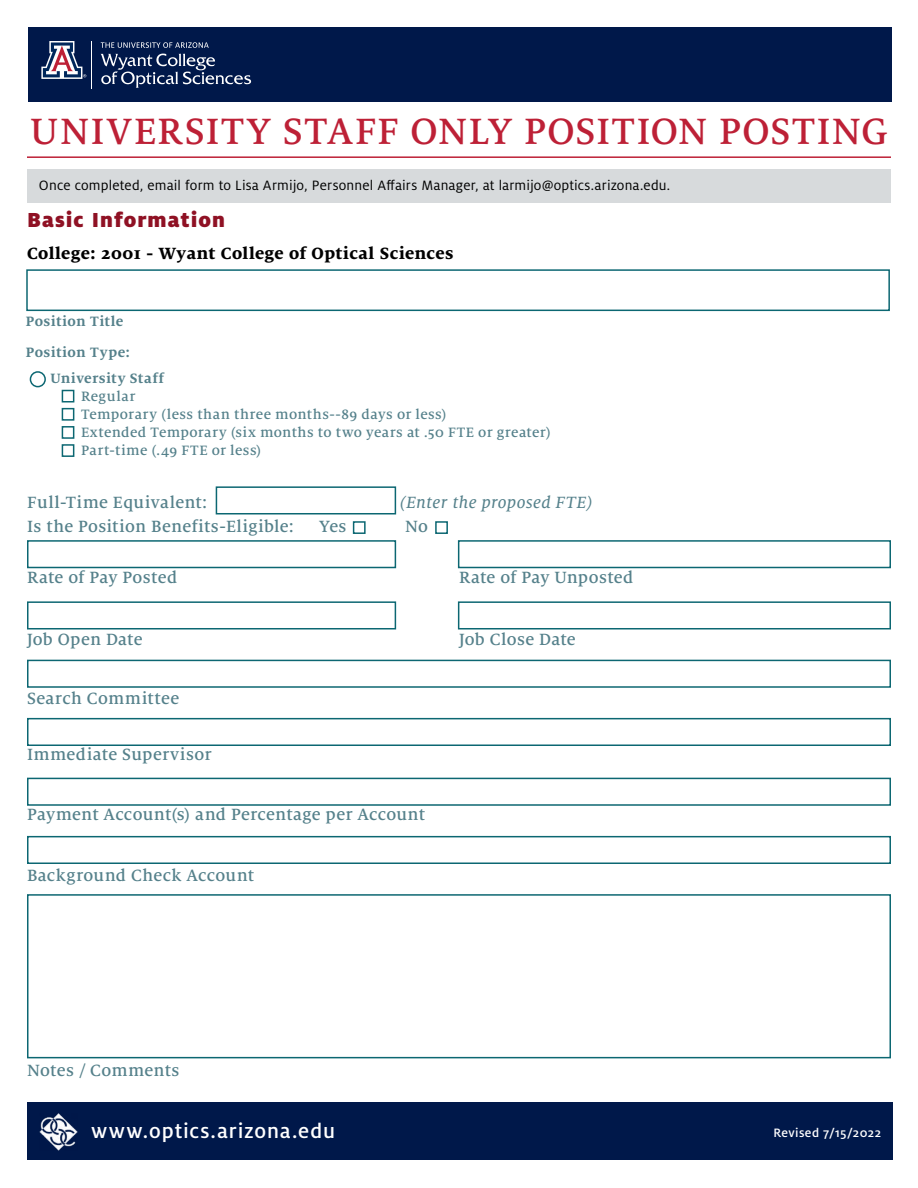
<style>
.page{position:relative;width:918px;height:1188px;background:#fff}
.page>*{position:absolute;margin:0;border:0;box-sizing:border-box;transform-origin:0 0}
.t1{font:500 40.5px "Milo Serif OT";letter-spacing:.035em;color:#bd2036}
.t2{font:500 22.5px "Milo OT";letter-spacing:.04em;color:#fff}
.t3{font:900 22.5px "Milo OT";letter-spacing:.045em;color:#8f1124}
.t4{font:500 18px "Milo Serif OT";letter-spacing:.02em;color:#55818b}
.t5{font:800 18px "Milo Serif OT";letter-spacing:.02em;color:#000}
.t6{font:18px "Milo Serif OT Text Ita";letter-spacing:.02em;color:#55818b}
.t7{font:500 15px/18px "Milo Serif OT";letter-spacing:.03em;color:#55818b}
.t8{font:15px "Milo OT";letter-spacing:.01em;color:#000}
.t9{font:700 15px/30.8px "Milo Serif OT";letter-spacing:.025em;color:#55818b}
.t10{font:500 13.5px "Milo OT";letter-spacing:.03em;color:#fff}
</style>
<div class="page">
<div style="left:28px;top:27px;width:864px;height:75px;background:#00184a"></div>
<div style="left:27px;top:1102px;width:865px;height:58px;background:#00184a"></div>
<svg style="left:41px;top:41px;width:45px;height:38px"></svg>
<hr style="left:92px;top:41px;width:1px;height:47px;background:#fff">
<svg style="left:100px;top:54px;width:151px;height:34px"></svg>
<svg style="left:101px;top:42px;width:108px;height:6px"></svg>
<img style="left:40px;top:1114px;width:37px;height:36px">
<div style="left:27px;top:169px;width:864px;height:33px;background:#d7dadc"></div>
<hr style="left:27px;top:156px;width:864px;height:2px;background:#bd2036">
<div style="left:26px;top:269px;width:864px;height:42px;border:2px solid #0c6772"></div>
<div style="left:62px;top:390px;width:12px;height:13px;background:#fff;border:2px solid #0c6772"></div>
<div style="left:62px;top:408px;width:12px;height:13px;background:#fff;border:2px solid #0c6772"></div>
<div style="left:62px;top:426px;width:12px;height:13px;background:#fff;border:2px solid #0c6772"></div>
<div style="left:62px;top:444px;width:12px;height:13px;background:#fff;border:2px solid #0c6772"></div>
<div style="left:353px;top:521px;width:13px;height:13px;background:#fff;border:2px solid #0c6772"></div>
<div style="left:435px;top:521px;width:13px;height:13px;background:#fff;border:2px solid #0c6772"></div>
<div style="left:27px;top:540px;width:369px;height:28px;border:2px solid #0c6772"></div>
<div style="left:458px;top:540px;width:433px;height:28px;border:2px solid #0c6772"></div>
<div style="left:27px;top:660px;width:864px;height:28px;border:2px solid #0c6772"></div>
<div style="left:27px;top:601px;width:369px;height:28px;border:2px solid #0c6772"></div>
<div style="left:458px;top:601px;width:433px;height:28px;border:2px solid #0c6772"></div>
<div style="left:27px;top:718px;width:864px;height:28px;border:2px solid #0c6772"></div>
<div style="left:27px;top:778px;width:864px;height:28px;border:2px solid #0c6772"></div>
<div style="left:27px;top:836px;width:864px;height:28px;border:2px solid #0c6772"></div>
<div style="left:30px;top:371px;width:16px;height:16px;border:2px solid #0c6772;border-radius:50%"></div>
<div style="left:216px;top:486px;width:180px;height:28px;border:2px solid #0c6772"></div>
<div style="left:27px;top:894px;width:864px;height:164px;border:2px solid #0c6772"></div>
<h1 class="t1" style="left:30px;top:110px;width:859px">UNIVERSITY STAFF ONLY POSITION POSTING</h1>
<p class="t8" style="left:39px;top:177px;width:633px">Once completed, email form to Lisa Armijo, Personnel Affairs Manager, at larmijo@optics.arizona.edu.</p>
<p class="t3" style="left:27px;top:207px;width:200px">Basic Information</p>
<p class="t5" style="left:27px;top:243px;width:428px">College: 2001 - Wyant College of Optical Sciences</p>
<p class="t9" style="left:26px;top:306px;width:106px">Position Title<br>Position Type:</p>
<p class="t9" style="left:50px;top:363px;width:115px">University Staff</p>
<p class="t7" style="left:81px;top:388px;width:471px">Regular<br>Temporary (less than three months--89 days or less)<br>Extended Temporary (six months to two years at .50 FTE or greater)<br>Part-time (.49 FTE or less)</p>
<p class="t4" style="left:27px;top:493px;width:182px">Full-Time Equivalent:</p>
<p class="t6" style="left:400px;top:493px;width:194px">(Enter the proposed FTE)</p>
<p class="t4" style="left:27px;top:517px;width:268px">Is the Position Benefits-Eligible:</p>
<p class="t4" style="left:319px;top:517px;width:29px">Yes</p>
<p class="t4" style="left:405px;top:517px;width:24px">No</p>
<p class="t4" style="left:27px;top:568px;width:152px">Rate of Pay Posted</p>
<p class="t4" style="left:459px;top:568px;width:176px">Rate of Pay Unposted</p>
<p class="t4" style="left:27px;top:629px;width:117px">Job Open Date</p>
<p class="t4" style="left:459px;top:629px;width:118px">Job Close Date</p>
<p class="t4" style="left:27px;top:689px;width:154px">Search Committee</p>
<p class="t4" style="left:27px;top:745px;width:186px">Immediate Supervisor</p>
<p class="t4" style="left:27px;top:805px;width:399px">Payment Account(s) and Percentage per Account</p>
<p class="t4" style="left:27px;top:866px;width:229px">Background Check Account</p>
<p class="t4" style="left:27px;top:1061px;width:154px">Notes / Comments</p>
<p class="t2" style="left:91px;top:1118px;width:245px">www.optics.arizona.edu</p>
<p class="t10" style="left:773px;top:1125px;width:109px">Revised 7/15/2022</p>
</div>
